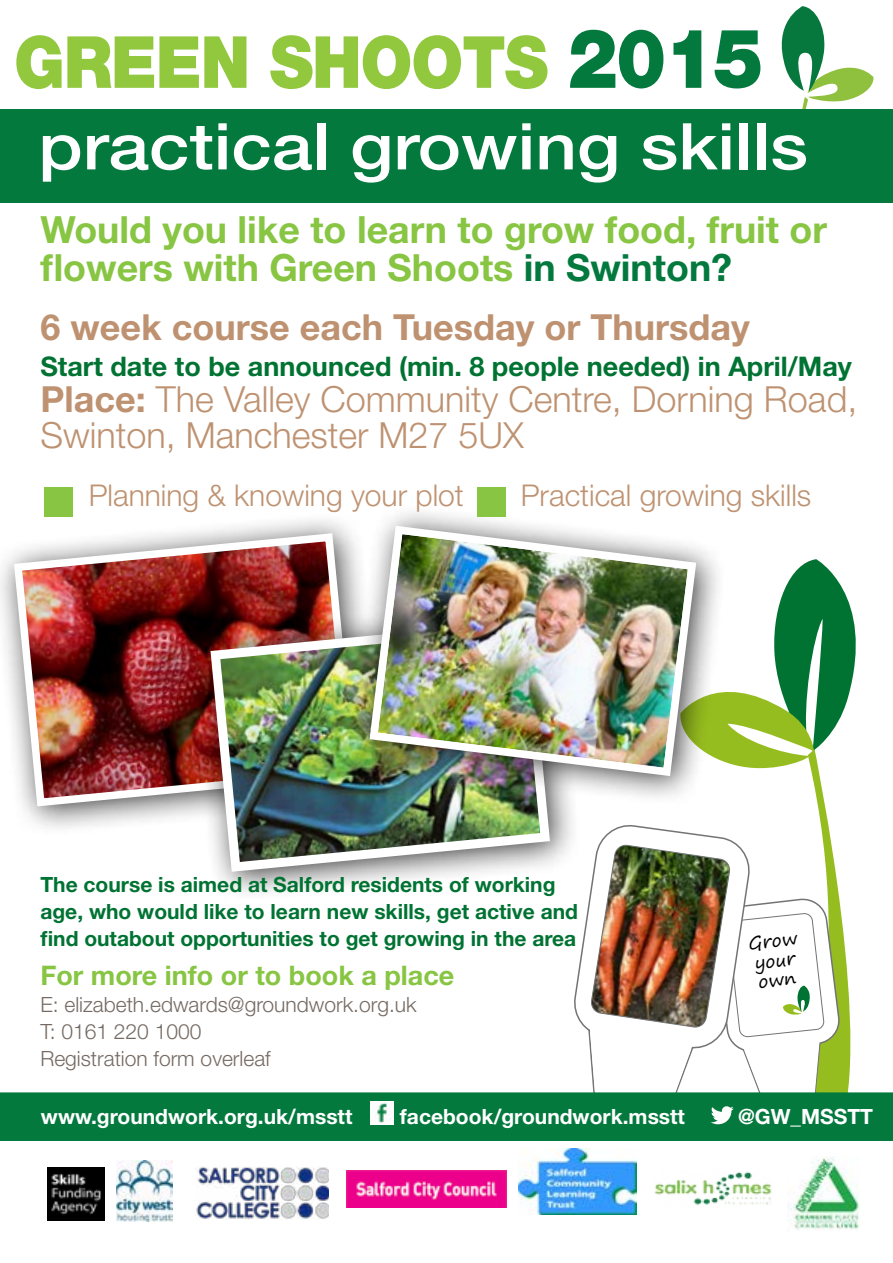
<style>
.page{position:relative;width:893px;height:1263px;background:#fff}
.page>*{position:absolute;margin:0;border:0;box-sizing:border-box;transform-origin:0 0}
.t1{font:900 72px "Helvetica Neue LT Std";letter-spacing:-.02em;color:#92c83e;scale:.91 1}
.t2{font:500 64.5px "Helvetica Neue LT Std";color:#fff;scale:1.13 1}
.t3{font:700 37.5px/37.5px "Helvetica Neue LT Std";color:#87c543}
.t4{font:300 36px/36px "Helvetica Neue LT Std";color:#be9271}
.t5{font:700 36px "Helvetica Neue LT Std";color:#be9271}
.t6{font:300 30px "Helvetica Neue LT Std";color:#be9271}
.t7{font:700 27px "Helvetica Neue LT Std";color:#007333}
.t8{font:700 27px "Helvetica Neue LT Std";color:#87c543}
.t9{font:700 21px/27px "Helvetica Neue LT Std";color:#007333}
.t10{font:300 21px/27px "Helvetica Neue LT Std";color:#756a63}
.t11{font:700 21px "Helvetica Neue LT Std";color:#fff}
.t12{font:18px/19.5px "Segoe Print";color:#000}
.s1{font-size:82.5px;color:#03793e}
.s2{color:#03793e}
.s3{font-weight:700}
</style>
<div class="page">
<div style="left:0;top:511px;width:387px;height:326px;background:#000;opacity:.75"></div>
<svg style="left:10px;top:529px;width:338px;height:30px"></svg>
<div style="left:348px;top:504px;width:379px;height:303px;background:#000;opacity:.75"></div>
<svg style="left:365px;top:522px;width:335px;height:37px"></svg>
<svg style="left:781px;top:6px;width:93px;height:103px"></svg>
<div style="left:0;top:109px;width:893px;height:94px;background:#03793e"></div>
<img style="left:0;top:559px;width:893px;height:582px">
<div style="left:478px;top:487px;width:28px;height:30px;background:#87c543"></div>
<div style="left:44px;top:487px;width:28px;height:30px;background:#87c543"></div>
<img style="left:788px;top:1157px;width:72px;height:73px">
<img style="left:48px;top:1168px;width:56px;height:53px">
<img style="left:196px;top:1167px;width:132px;height:53px">
<img style="left:117px;top:1161px;width:56px;height:60px">
<img style="left:655px;top:1172px;width:117px;height:33px">
<img style="left:518px;top:1148px;width:118px;height:67px">
<img style="left:347px;top:1170px;width:159px;height:38px">
<h1 class="t1" style="left:14px;top:19px;width:825px">GREEN SHOOTS <span class="s1">2015</span></h1>
<h2 class="t2" style="left:38px;top:108px;width:683px">practical growing skills</h2>
<h3 class="t3" style="left:40px;top:210px;width:788px">Would you like to learn to grow food, fruit or flowers with Green Shoots <span class="s2">in Swinton?</span></h3>
<h3 class="t5" style="left:40px;top:305px;width:711px">6 week course each Tuesday or Thursday</h3>
<p class="t7" style="left:40px;top:350px;width:813px">Start date to be announced (min. 8 people needed) in April/May</p>
<h3 class="t4" style="left:40px;top:381px;width:818px"><span class="s3">Place:</span> The Valley Community Centre, Dorning Road,<br>Swinton, Manchester M27 5UX</h3>
<h3 class="t6" style="left:89px;top:477px;width:377px">Planning &amp; knowing your plot</h3>
<h3 class="t6" style="left:521px;top:477px;width:292px">Practical growing skills</h3>
<p class="t9" style="left:40px;top:871px;width:539px">The course is aimed at Salford residents of working age, who would like to learn new skills, get active and find outabout opportunities to get growing in the area</p>
<p class="t8" style="left:40px;top:959px;width:415px">For more info or to book a place</p>
<p class="t10" style="left:40px;top:991px;width:378px">E: elizabeth.edwards@groundwork.org.uk<br>T: 0161 220 1000<br>Registration form overleaf</p>
<p class="t12" style="left:747px;top:933px;width:51px;rotate:-6deg">Grow your own</p>
<p class="t11" style="left:41px;top:1103px;width:313px">www.groundwork.org.uk/msstt</p>
<p class="t11" style="left:400px;top:1103px;width:287px">facebook/groundwork.msstt</p>
<p class="t11" style="left:738px;top:1103px;width:137px">@GW_MSSTT</p>
</div>
